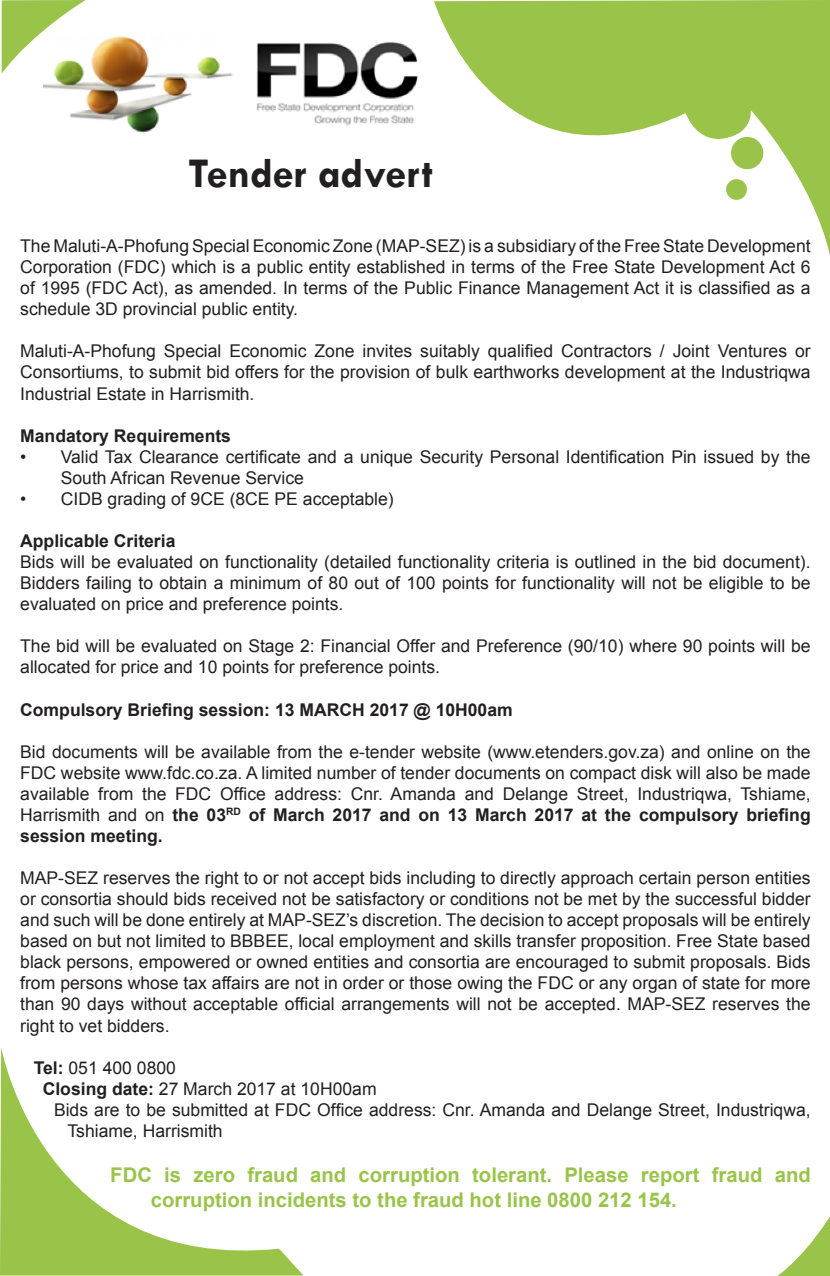
<style>
.page{position:relative;width:830px;height:1276px;background:#fff}
.page>*{position:absolute;margin:0;border:0;box-sizing:border-box;transform-origin:0 0}
.t1{font:700 42.75px "Tw Cen";color:#231f20}
.t2{font:700 20.25px/24.3px "Arial";color:#99c449}
.t3{font:17.55px/21.2px "Arial";color:#231f20;text-align:justify}
.t4{font:700 17.55px "Arial";color:#231f20}
.s1{font-weight:700}
</style>
<div class="page">
<img style="left:44px;top:36px;width:374px;height:97px">
<svg style="left:0;top:1047px;width:303px;height:228px"></svg>
<svg style="left:777px;top:1218px;width:52px;height:58px"></svg>
<svg style="left:2px;top:0;width:84px;height:74px"></svg>
<svg style="left:434px;top:0;width:395px;height:251px"></svg>
<div style="left:730px;top:137px;width:33px;height:32px;background:#99c449;border-radius:50%"></div>
<div style="left:725px;top:179px;width:21px;height:21px;background:#99c449;border-radius:50%"></div>
<p class="t1" style="left:188px;top:148px;width:246px">Tender advert</p>
<p class="t3" style="left:20px;top:235px;width:791px">The Maluti-A-Phofung Special Economic Zone (MAP-SEZ) is a subsidiary of the Free State Development Corporation (FDC) which is a public entity established in terms of the Free State Development Act 6 of 1995 (FDC Act), as amended. In terms of the Public Finance Management Act it is classified as a schedule 3D provincial public entity.</p>
<p class="t3" style="left:20px;top:341px;width:791px">Maluti-A-Phofung Special Economic Zone invites suitably qualified Contractors / Joint Ventures or Consortiums, to submit bid offers for the provision of bulk earthworks development at the Industriqwa Industrial Estate in Harrismith.</p>
<p class="t4" style="left:20px;top:424px;width:212px">Mandatory Requirements</p>
<p class="t3" style="left:61px;top:446px;width:751px;text-indent:-40px">• Valid Tax Clearance certificate and a unique Security Personal Identification Pin issued by the<br>South African Revenue Service</p>
<p class="t3" style="left:20px;top:488px;width:375px">• CIDB grading of 9CE (8CE PE acceptable)</p>
<p class="t4" style="left:20px;top:529px;width:157px">Applicable Criteria</p>
<p class="t3" style="left:20px;top:551px;width:791px">Bids will be evaluated on functionality (detailed functionality criteria is outlined in the bid document).<br>Bidders failing to obtain a minimum of 80 out of 100 points for functionality will not be eligible to be evaluated on price and preference points.</p>
<p class="t3" style="left:20px;top:636px;width:791px">The bid will be evaluated on Stage 2: Financial Offer and Preference (90/10) where 90 points will be allocated for price and 10 points for preference points.</p>
<p class="t4" style="left:20px;top:697px;width:494px">Compulsory Briefing session: 13 MARCH 2017 @ 10H00am</p>
<p class="t3" style="left:20px;top:741px;width:791px">Bid documents will be available from the e-tender website (www.etenders.gov.za) and online on the FDC website www.fdc.co.za. A limited number of tender documents on compact disk will also be made available from the FDC Office address: Cnr. Amanda and Delange Street, Industriqwa, Tshiame, Harrismith and on <span class="s1">the 03</span><sup>RD</sup> <span class="s1">of March 2017 and on 13 March 2017 at the compulsory briefing session meeting.</span></p>
<p class="t3" style="left:20px;top:867px;width:791px">MAP-SEZ reserves the right to or not accept bids including to directly approach certain person entities or consortia should bids received not be satisfactory or conditions not be met by the successful bidder and such will be done entirely at MAP-SEZ’s discretion. The decision to accept proposals will be entirely based on but not limited to BBBEE, local employment and skills transfer proposition. Free State based black persons, empowered or owned entities and consortia are encouraged to submit proposals. Bids from persons whose tax affairs are not in order or those owing the FDC or any organ of state for more than 90 days without acceptable official arrangements will not be accepted. MAP-SEZ reserves the right to vet bidders.</p>
<p class="t3" style="left:34px;top:1057px;width:144px"><span class="s1">Tel:</span> 051 400 0800</p>
<p class="t3" style="left:43px;top:1078px;width:335px"><span class="s1">Closing date:</span> 27 March 2017 at 10H00am</p>
<p class="t3" style="left:67px;top:1099px;width:744px;text-indent:-14px">Bids are to be submitted at FDC Office address: Cnr. Amanda and Delange Street, Industriqwa,<br>Tshiame, Harrismith</p>
<p class="t2" style="left:151px;top:1163px;width:661px;text-indent:-40px">FDC is zero fraud and corruption tolerant. Please report fraud and corruption incidents to the fraud hot line 0800 212 154.</p>
</div>
